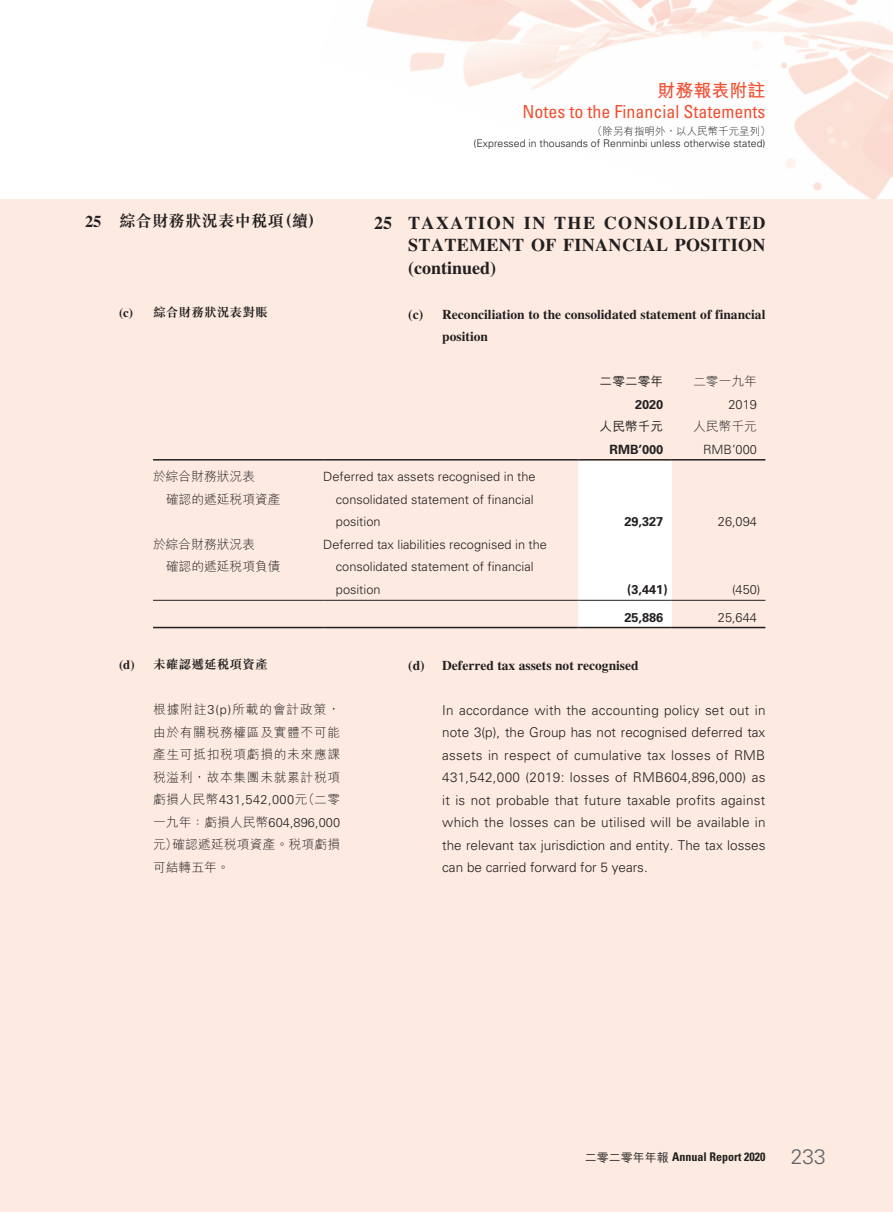
<style>
.page{position:relative;width:893px;height:1212px;background:#fff}
.page>*{position:absolute;margin:0;border:0;box-sizing:border-box;transform-origin:0 0}
.t1{font:700 18px/22.5px "Times LT Std";letter-spacing:.02em;color:#231f20;text-align:justify}
.t2{font:condensed 18px "Univers LT Std";color:#ef5032}
.t3{font:700 18px "M Hei HK";color:#ef5032}
.t4{font:700 16.5px "M Sung HK";color:#231f20}
.t5{font:300 13.5px/22.5px "Univers LT Std";color:#231f20;text-align:justify}
.t6{font:700 13.5px/22.5px "Times LT Std";color:#231f20}
.t7{font:300 12.75px/22.5px "Univers LT Std";color:#231f20}
.t8{font:300 12.75px/22.5px "M Hei HK";letter-spacing:.015em;color:#231f20}
.t9{font:300 12.75px/22.5px "Univers LT Std";letter-spacing:.02em;color:#231f20}
.t10{font:700 12.75px "Univers LT Std";color:#231f20}
.t11{font:700 12.75px "M Sung HK";color:#231f20}
.t12{font:500 12.75px "M Hei HK";color:#231f20}
.t13{font:700 condensed 12px "Univers LT Std";color:#231f20}
.t14{font:300 10.5px "Univers LT Std";color:#231f20}
.t15{font:300 10.5px "M Hei HK";color:#231f20}
.s1{font-family:"Times LT Std"}
.s2{font-family:"Univers LT Std"}
.s3{font-family:"M Hei HK"}
.s4{font-family:"M Hei HK";font-weight:500;font-stretch:normal}
.s5{font-weight:300;font-stretch:normal;font-size:21px;color:#636366}
</style>
<div class="page">
<img style="left:366px;top:0;width:527px;height:199px">
<div style="left:1px;top:199px;width:892px;height:1013px;background:#fdebe2"></div>
<div style="left:578px;top:460px;width:94px;height:167px;background:#fff"></div>
<hr style="left:153px;top:459px;width:170px;height:1px;background:#231f20">
<hr style="left:323px;top:459px;width:255px;height:1px;background:#231f20">
<hr style="left:578px;top:459px;width:94px;height:1px;background:#231f20">
<hr style="left:672px;top:459px;width:93px;height:1px;background:#231f20">
<hr style="left:153px;top:600px;width:170px;height:1px;background:#231f20">
<hr style="left:323px;top:600px;width:255px;height:1px;background:#231f20">
<hr style="left:578px;top:600px;width:94px;height:1px;background:#231f20">
<hr style="left:672px;top:600px;width:93px;height:1px;background:#231f20">
<hr style="left:153px;top:627px;width:170px;height:1px;background:#231f20">
<hr style="left:323px;top:627px;width:255px;height:1px;background:#231f20">
<hr style="left:578px;top:627px;width:94px;height:1px;background:#231f20">
<hr style="left:672px;top:627px;width:93px;height:1px;background:#231f20">
<p class="t4" style="left:85px;top:210px;width:240px"><span class="s1">25</span> 綜合財務狀況表中稅項（續）</p>
<p class="t11" style="left:119px;top:304px;width:150px"><span class="s1">(c)</span> 綜合財務狀況表對賬</p>
<h1 class="t3" style="left:657px;top:77px;width:109px">財務報表附註</h1>
<h1 class="t2" style="left:522px;top:100px;width:244px">Notes to the Financial Statements</h1>
<p class="t15" style="left:592px;top:124px;width:180px">（除另有指明外，以人民幣千元呈列）</p>
<p class="t14" style="left:474px;top:136px;width:293px">(Expressed in thousands of Renminbi unless otherwise stated)</p>
<h1 class="t1" style="left:408px;top:211px;width:359px;text-indent:-34px">25 TAXATION IN THE CONSOLIDATED STATEMENT OF FINANCIAL POSITION (continued)</h1>
<p class="t6" style="left:442px;top:303px;width:325px;text-indent:-34px">(c) Reconciliation to the consolidated statement of financial position</p>
<p class="t12" style="left:600px;top:372px;width:65px">二零二零年</p>
<p class="t8" style="left:693px;top:370px;width:65px">二零一九年</p>
<p class="t10" style="left:635px;top:397px;width:30px">2020</p>
<p class="t7" style="left:728px;top:393px;width:30px">2019</p>
<p class="t12" style="left:600px;top:417px;width:65px">人民幣千元</p>
<p class="t8" style="left:693px;top:415px;width:65px">人民幣千元</p>
<p class="t10" style="left:609px;top:442px;width:55px">RMB’000</p>
<p class="t7" style="left:703px;top:438px;width:55px">RMB’000</p>
<p class="t8" style="left:166px;top:465px;width:116px;text-indent:-13px">於綜合財務狀況表<br>確認的遞延稅項資產</p>
<p class="t7" style="left:336px;top:466px;width:201px;text-indent:-13px">Deferred tax assets recognised in the consolidated statement of financial position</p>
<p class="t10" style="left:624px;top:514px;width:40px">29,327</p>
<p class="t7" style="left:718px;top:511px;width:40px">26,094</p>
<p class="t8" style="left:166px;top:532px;width:116px;text-indent:-13px">於綜合財務狀況表<br>確認的遞延稅項負債</p>
<p class="t7" style="left:336px;top:533px;width:213px;text-indent:-13px">Deferred tax liabilities recognised in the consolidated statement of financial position</p>
<p class="t10" style="left:627px;top:582px;width:42px">(3,441)</p>
<p class="t7" style="left:732px;top:578px;width:30px">(450)</p>
<p class="t10" style="left:624px;top:610px;width:40px">25,886</p>
<p class="t7" style="left:718px;top:606px;width:40px">25,644</p>
<p class="t6" style="left:408px;top:654px;width:232px">(d) Deferred tax assets not recognised</p>
<p class="t5" style="left:442px;top:699px;width:325px">In accordance with the accounting policy set out in note 3(p), the Group has not recognised deferred tax assets in respect of cumulative tax losses of RMB 431,542,000 (2019: losses of RMB604,896,000) as it is not probable that future taxable profits against which the losses can be utilised will be available in the relevant tax jurisdiction and entity. The tax losses can be carried forward for 5 years.</p>
<p class="t11" style="left:119px;top:656px;width:150px"><span class="s1">(d)</span> 未確認遞延稅項資產</p>
<p class="t8" style="left:153px;top:698px;width:189px;text-align:justify">根據附註<span class="s2">3(p)</span>所載的會計政策，由於有關稅務權區及實體不可能產生可抵扣稅項虧損的未來應課稅溢利，故本集團未就累計稅項</p>
<p class="t9" style="left:153px;top:788px;width:189px"><span class="s3">虧損人民幣</span>431,542,000<span class="s3">元（二零一九年：虧損人民幣</span>604,896,000</p>
<p class="t8" style="left:153px;top:833px;width:189px">元）確認遞延稅項資產。稅項虧損可結轉五年。</p>
<p class="t13" style="left:585px;top:1150px;width:242px"><span class="s4">二零二零年年報</span> Annual Report 2020 <span class="s5">233</span></p>
</div>
